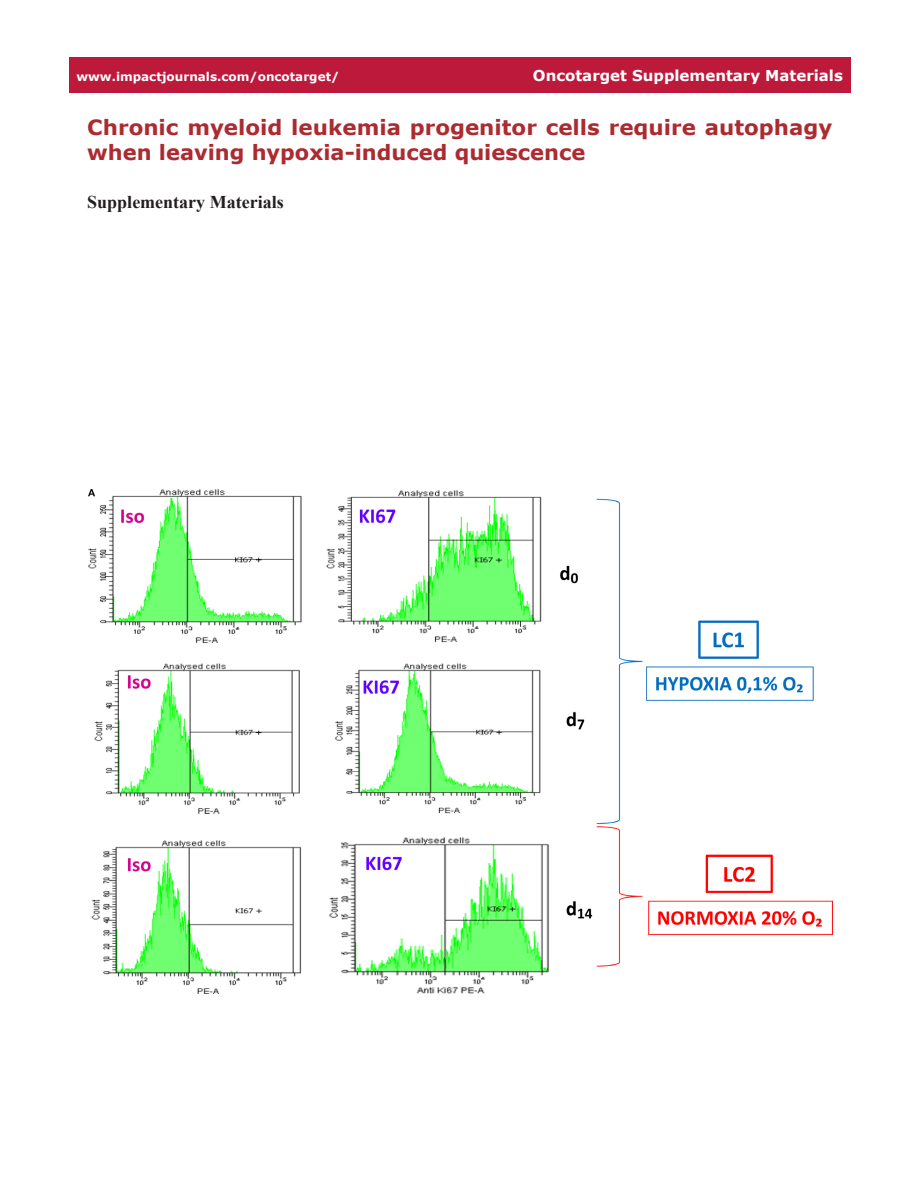
<style>
.page{position:relative;width:918px;height:1188px;background:#fff}
.page>*{position:absolute;margin:0;border:0;box-sizing:border-box;transform-origin:0 0}
.t1{font:700 21px/25.2px "Verdana";color:#ac2b31}
.t2{font:700 18px "Times New Roman";color:#231f20}
.t3{font:700 15px "Verdana";color:#fff}
.t4{font:700 12px "Verdana";color:#fff}
</style>
<div class="page">
<div style="left:69px;top:57px;width:781px;height:36px;background:#bd1a3b"></div>
<img style="left:88px;top:489px;width:744px;height:505px">
<p class="t4" style="left:76px;top:68px;width:264px">www.impactjournals.com/oncotarget/</p>
<p class="t3" style="left:533px;top:65px;width:312px">Oncotarget Supplementary Materials</p>
<p class="t1" style="left:87px;top:114px;width:747px">Chronic myeloid leukemia progenitor cells require autophagy when leaving hypoxia-induced quiescence</p>
<p class="t2" style="left:87px;top:189px;width:198px">Supplementary Materials</p>
</div>
